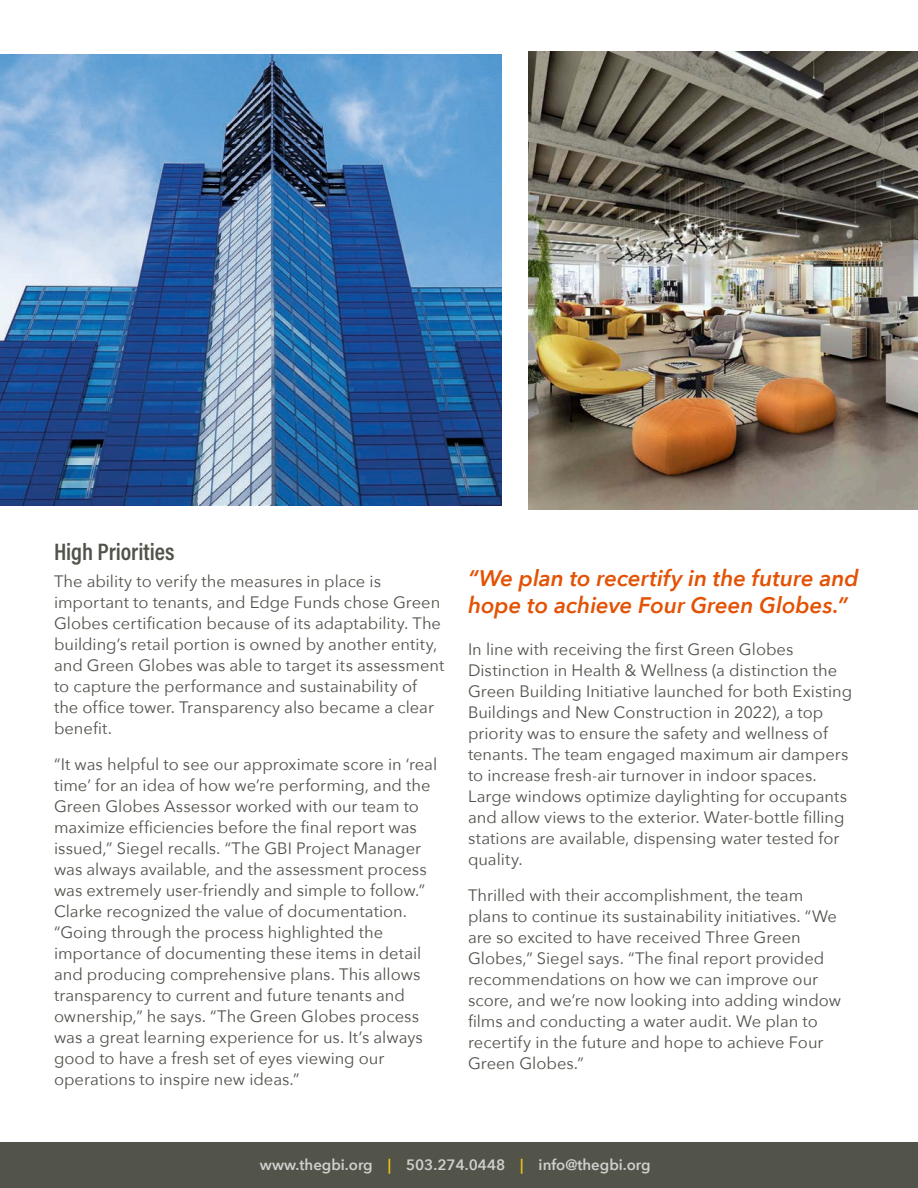
<style>
.page{position:relative;width:918px;height:1188px;background:#fff}
.page>*{position:absolute;margin:0;border:0;box-sizing:border-box;transform-origin:0 0}
.t1{font:600 24px "Acumin Pro Cond";letter-spacing:-.005em;color:#51534a}
.t2{font:italic 600 22.5px/27px "Avenir Next";color:#e35205}
.t3{font:16.5px/21px "Avenir Next";color:#51524b}
.t4{font:600 15px "Avenir Next";color:#d0cfcd}
.s1{color:#f3c317}
</style>
<div class="page">
<div style="left:0;top:1143px;width:918px;height:45px;background:#52544a"></div>
<img style="left:0;top:54px;width:502px;height:452px">
<img style="left:528px;top:52px;width:390px;height:457px">
<p class="t1" style="left:54px;top:536px;width:122px">High Priorities</p>
<p class="t3" style="left:54px;top:570px;width:392px">The ability to verify the measures in place is important to tenants, and Edge Funds chose Green Globes certification because of its adaptability. The building’s retail portion is owned by another entity, and Green Globes was able to target its assessment to capture the performance and sustainability of the office tower. Transparency also became a clear benefit.</p>
<p class="t3" style="left:54px;top:753px;width:385px">“It was helpful to see our approximate score in ‘real time’ for an idea of how we’re performing, and the Green Globes Assessor worked with our team to maximize efficiencies before the final report was issued,” Siegel recalls. “The GBI Project Manager was always available, and the assessment process was extremely user-friendly and simple to follow.”</p>
<p class="t3" style="left:54px;top:900px;width:370px">Clarke recognized the value of documentation. “Going through the process highlighted the importance of documenting these items in detail and producing comprehensive plans. This allows transparency to current and future tenants and ownership,” he says. “The Green Globes process was a great learning experience for us. It’s always good to have a fresh set of eyes viewing our operations to inspire new ideas.”</p>
<p class="t2" style="left:468px;top:564px;width:392px">“We plan to recertify in the future and hope to achieve Four Green Globes.”</p>
<p class="t3" style="left:468px;top:638px;width:386px">In line with receiving the first Green Globes Distinction in Health &amp; Wellness (a distinction the Green Building Initiative launched for both Existing Buildings and New Construction in 2022), a top priority was to ensure the safety and wellness of tenants. The team engaged maximum air dampers to increase fresh-air turnover in indoor spaces.<br>Large windows optimize daylighting for occupants and allow views to the exterior. Water-bottle filling stations are available, dispensing water tested for quality.</p>
<p class="t3" style="left:468px;top:884px;width:375px">Thrilled with their accomplishment, the team plans to continue its sustainability initiatives. “We are so excited to have received Three Green Globes,” Siegel says. “The final report provided recommendations on how we can improve our score, and we’re now looking into adding window films and conducting a water audit. We plan to recertify in the future and hope to achieve Four Green Globes.”</p>
<p class="t4" style="left:260px;top:1152px;width:392px">www.thegbi.org <span class="s1">|</span> 503.274.0448 <span class="s1">|</span> info@thegbi.org</p>
</div>
